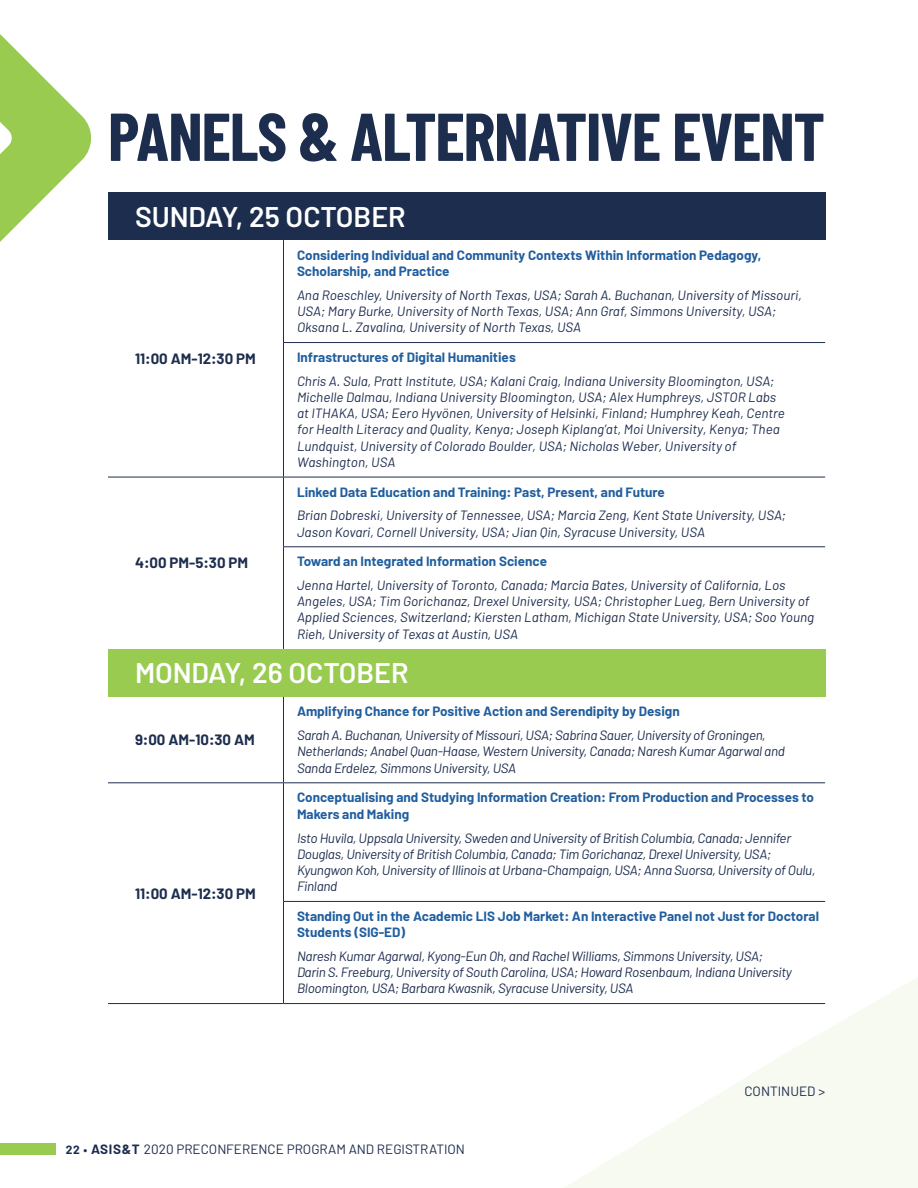
<style>
.page{position:relative;width:918px;height:1188px;background:#fff}
.page>*{position:absolute;margin:0;border:0;box-sizing:border-box;transform-origin:0 0}
.t1{font:700 67.5px "Barlow Condensed";letter-spacing:-.02em;color:#1d2d4e}
.t2{font:600 28.5px "Barlow";color:#fff}
.t3{font:700 15px "Barlow";color:#1d2d4e}
.t4{font:italic 13.5px/16.2px "Barlow";color:#1d2d4e}
.t5{font:italic 13.5px/16.2px "Barlow";letter-spacing:-.02em;color:#1d2d4e}
.t6{font:700 13.5px/16.5px "Barlow";color:#215e9e}
.t7{font:13.5px "Barlow";color:#1d2d4e}
.s1{font-weight:700;font-size:12px}
.s2{font-weight:700}
</style>
<div class="page">
<div style="left:0;top:1143px;width:56px;height:12px;background:#98cb4f"></div>
<svg style="left:428px;top:649px;width:490px;height:539px"></svg>
<svg style="left:0;top:34px;width:91px;height:208px"></svg>
<div style="left:108px;top:192px;width:717px;height:48px;background:#1d2d4e"></div>
<div style="left:108px;top:649px;width:717px;height:48px;background:#98cb4f"></div>
<hr style="left:283px;top:240px;width:1px;height:102px;background:#1d2d4e">
<hr style="left:283px;top:343px;width:1px;height:134px;background:#1d2d4e">
<hr style="left:283px;top:477px;width:1px;height:69px;background:#1d2d4e">
<hr style="left:283px;top:547px;width:1px;height:102px;background:#1d2d4e">
<hr style="left:283px;top:697px;width:1px;height:85px;background:#1d2d4e">
<hr style="left:283px;top:783px;width:1px;height:118px;background:#1d2d4e">
<hr style="left:283px;top:902px;width:1px;height:101px;background:#1d2d4e">
<hr style="left:283px;top:342px;width:542px;height:1px;background:#1d2d4e">
<hr style="left:283px;top:546px;width:542px;height:1px;background:#1d2d4e">
<hr style="left:108px;top:477px;width:176px;height:1px;background:#1d2d4e">
<hr style="left:284px;top:477px;width:541px;height:1px;background:#1d2d4e">
<hr style="left:108px;top:782px;width:176px;height:1px;background:#1d2d4e">
<hr style="left:284px;top:782px;width:541px;height:1px;background:#1d2d4e">
<hr style="left:283px;top:901px;width:542px;height:1px;background:#1d2d4e">
<hr style="left:108px;top:1003px;width:176px;height:1px;background:#1d2d4e">
<hr style="left:284px;top:1003px;width:541px;height:1px;background:#1d2d4e">
<h1 class="t1" style="left:108px;top:95px;width:719px">PANELS &amp; ALTERNATIVE EVENT</h1>
<h2 class="t2" style="left:135px;top:199px;width:272px">SUNDAY, 25 OCTOBER</h2>
<p class="t3" style="left:135px;top:349px;width:122px">11:00 AM-12:30 PM</p>
<p class="t6" style="left:297px;top:246px;width:466px">Considering Individual and Community Contexts Within Information Pedagogy,<br>Scholarship, and Practice</p>
<p class="t4" style="left:297px;top:287px;width:506px">Ana Roeschley, University of North Texas, USA; Sarah A. Buchanan, University of Missouri,<br>USA; Mary Burke, University of North Texas, USA; Ann Graf, Simmons University, USA;<br>Oksana L. Zavalina, University of North Texas, USA</p>
<p class="t6" style="left:297px;top:349px;width:220px">Infrastructures of Digital Humanities</p>
<p class="t4" style="left:297px;top:372px;width:489px">Chris A. Sula, Pratt Institute, USA; Kalani Craig, Indiana University Bloomington, USA; Michelle Dalmau, Indiana University Bloomington, USA; Alex Humphreys, JSTOR Labs at ITHAKA, USA; Eero Hyvönen, University of Helsinki, Finland; Humphrey Keah, Centre for Health Literacy and Quality, Kenya; Joseph Kiplang’at, Moi University, Kenya; Thea Lundquist, University of Colorado Boulder, USA; Nicholas Weber, University of Washington, USA</p>
<p class="t6" style="left:297px;top:483px;width:369px">Linked Data Education and Training: Past, Present, and Future</p>
<p class="t4" style="left:297px;top:507px;width:491px">Brian Dobreski, University of Tennessee, USA; Marcia Zeng, Kent State University, USA;<br>Jason Kovari, Cornell University, USA; Jian Qin, Syracuse University, USA</p>
<p class="t6" style="left:297px;top:553px;width:252px">Toward an Integrated Information Science</p>
<p class="t4" style="left:297px;top:577px;width:519px">Jenna Hartel, University of Toronto, Canada; Marcia Bates, University of California, Los Angeles, USA; Tim Gorichanaz, Drexel University, USA; Christopher Lueg, Bern University of Applied Sciences, Switzerland; Kiersten Latham, Michigan State University, USA; Soo Young Rieh, University of Texas at Austin, USA</p>
<h2 class="t2" style="left:135px;top:655px;width:275px">MONDAY, 26 OCTOBER</h2>
<p class="t3" style="left:135px;top:554px;width:115px">4:00 PM-5:30 PM</p>
<p class="t3" style="left:135px;top:731px;width:121px">9:00 AM-10:30 AM</p>
<p class="t3" style="left:135px;top:884px;width:122px">11:00 AM-12:30 PM</p>
<p class="t6" style="left:297px;top:703px;width:384px">Amplifying Chance for Positive Action and Serendipity by Design</p>
<p class="t5" style="left:297px;top:727px;width:490px">Sarah A. Buchanan, University of Missouri, USA; Sabrina Sauer, University of Groningen,<br>Netherlands; Anabel Quan-Haase, Western University, Canada; Naresh Kumar Agarwal and<br>Sanda Erdelez, Simmons University, USA</p>
<p class="t6" style="left:297px;top:789px;width:519px">Conceptualising and Studying Information Creation: From Production and Processes to<br>Makers and Making</p>
<p class="t5" style="left:297px;top:829px;width:520px">Isto Huvila, Uppsala University, Sweden and University of British Columbia, Canada; Jennifer Douglas, University of British Columbia, Canada; Tim Gorichanaz, Drexel University, USA; Kyungwon Koh, University of Illinois at Urbana-Champaign, USA; Anna Suorsa, University of Oulu, Finland</p>
<p class="t6" style="left:297px;top:908px;width:524px">Standing Out in the Academic LIS Job Market: An Interactive Panel not Just for Doctoral<br>Students (SIG-ED)</p>
<p class="t5" style="left:297px;top:948px;width:496px">Naresh Kumar Agarwal, Kyong-Eun Oh, and Rachel Williams, Simmons University, USA;<br>Darin S. Freeburg, University of South Carolina, USA; Howard Rosenbaum, Indiana University<br>Bloomington, USA; Barbara Kwasnik, Syracuse University, USA</p>
<p class="t7" style="left:744px;top:1082px;width:82px">CONTINUED &gt;</p>
<p class="t7" style="left:66px;top:1140px;width:401px"><span class="s1">22 •</span> <span class="s2">ASIS&amp;T</span> 2020 PRECONFERENCE PROGRAM AND REGISTRATION</p>
</div>
